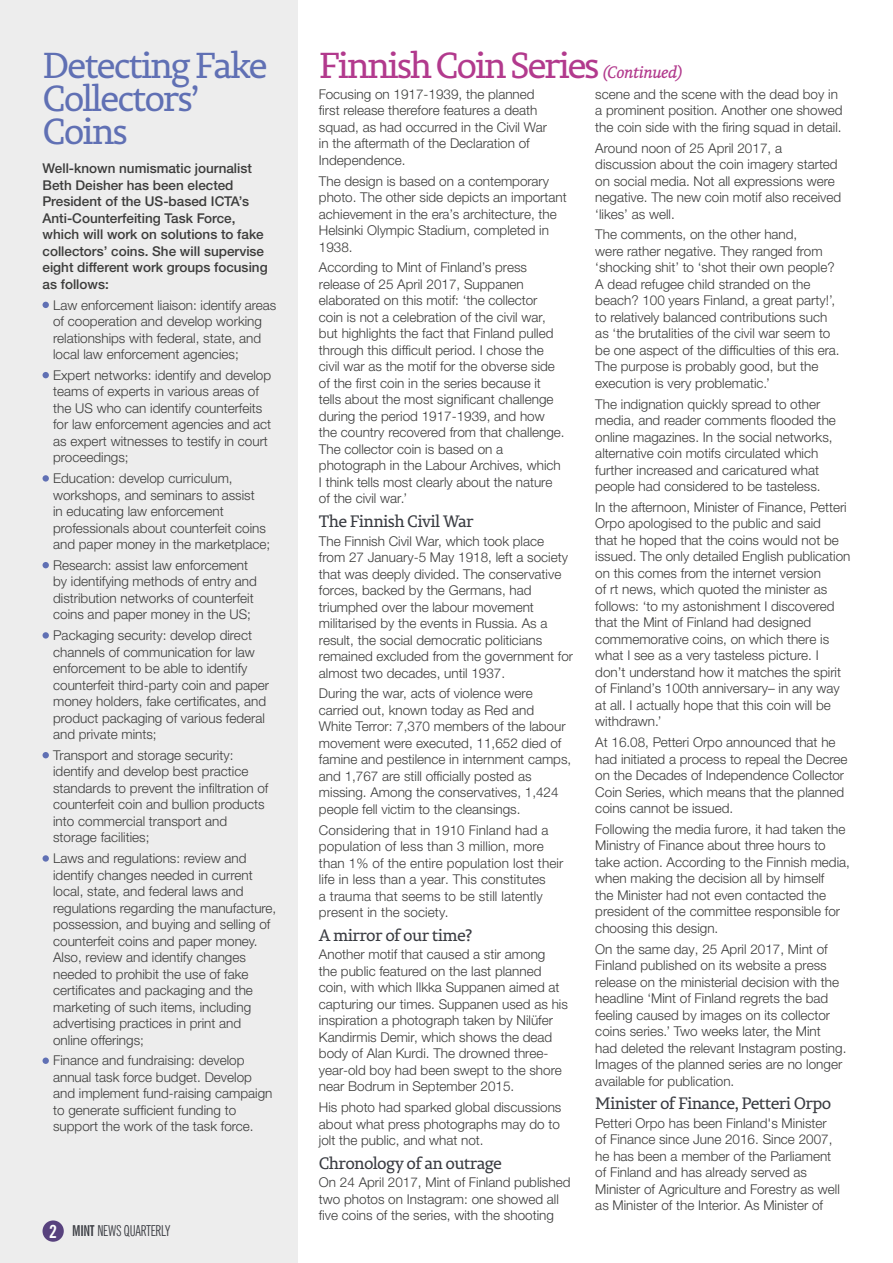
<style>
.page{position:relative;width:893px;height:1263px;background:#fff}
.page>*{position:absolute;margin:0;border:0;box-sizing:border-box;transform-origin:0 0}
.t1{font:36px/33px "Permian Slab Serif Typeface";letter-spacing:-.06em;color:#6070b4}
.t2{font:36px "Permian Slab Serif Typeface";letter-spacing:-.07em;color:#b23a8d}
.t3{font:16.5px "Permian Slab Serif Typeface";letter-spacing:-.04em;color:#393b41}
.t4{font:extra-condensed 15px "News Gothic BT";letter-spacing:-.01em;color:#393b41}
.t5{font:300 13.5px/16.5px "Helvetica Neue LTW1 G";color:#3c3c3b}
.t6{font:300 13.5px/16.5px "Helvetica Neue";color:#3c3c3b}
.t7{font:500 13.5px/16.5px "Helvetica Neue LTW1 G";color:#3c3c3b}
.s1{font-weight:700;font-stretch:condensed;font-size:18px;color:#fff}
.s2{font-weight:700}
.s3{font-style:italic;font-size:16.5px}
</style>
<div class="page">
<div style="left:0;top:0;width:298px;height:1263px;background:#ededed"></div>
<svg style="left:43px;top:302px;width:6px;height:6px"></svg>
<svg style="left:43px;top:372px;width:6px;height:6px"></svg>
<div style="left:43px;top:475px;width:6px;height:7px;background:#6070b4;border-radius:50%"></div>
<svg style="left:43px;top:562px;width:6px;height:6px"></svg>
<div style="left:43px;top:632px;width:6px;height:7px;background:#6070b4;border-radius:50%"></div>
<svg style="left:43px;top:752px;width:6px;height:6px"></svg>
<div style="left:43px;top:855px;width:6px;height:7px;background:#6070b4;border-radius:50%"></div>
<div style="left:43px;top:1057px;width:6px;height:7px;background:#6070b4;border-radius:50%"></div>
<div style="left:43px;top:1220px;width:21px;height:22px;background:#58427e;border-radius:50%"></div>
<h1 class="t1" style="left:43px;top:48px;width:227px">Detecting Fake<br>Collectors’<br>Coins</h1>
<p class="t7" style="left:43px;top:160px;width:227px">Well-known numismatic journalist<br>Beth Deisher has been elected<br>President of the US-based ICTA’s<br>Anti-Counterfeiting Task Force, which will work on solutions to fake collectors’ coins. She will supervise eight different work groups focusing as follows:</p>
<p class="t6" style="left:53px;top:296px;width:225px">Law enforcement liaison: identify areas of cooperation and develop working relationships with federal, state, and local law enforcement agencies;</p>
<p class="t6" style="left:53px;top:366px;width:220px">Expert networks: identify and develop teams of experts in various areas of the US who can identify counterfeits for law enforcement agencies and act as expert witnesses to testify in court proceedings;</p>
<p class="t6" style="left:53px;top:470px;width:219px">Education: develop curriculum, workshops, and seminars to assist<br>in educating law enforcement professionals about counterfeit coins and paper money in the marketplace;</p>
<p class="t6" style="left:53px;top:556px;width:205px">Research: assist law enforcement by identifying methods of entry and distribution networks of counterfeit coins and paper money in the US;</p>
<p class="t6" style="left:53px;top:627px;width:218px">Packaging security: develop direct channels of communication for law enforcement to be able to identify counterfeit third-party coin and paper money holders, fake certificates, and product packaging of various federal and private mints;</p>
<p class="t6" style="left:53px;top:746px;width:217px">Transport and storage security: identify and develop best practice standards to prevent the infiltration of counterfeit coin and bullion products into commercial transport and storage facilities;</p>
<p class="t6" style="left:53px;top:850px;width:225px">Laws and regulations: review and identify changes needed in current local, state, and federal laws and regulations regarding the manufacture, possession, and buying and selling of counterfeit coins and paper money.<br>Also, review and identify changes needed to prohibit the use of fake certificates and packaging and the marketing of such items, including advertising practices in print and online offerings;</p>
<p class="t6" style="left:53px;top:1052px;width:221px">Finance and fundraising: develop annual task force budget. Develop and implement fund-raising campaign to generate sufficient funding to support the work of the task force.</p>
<p class="t4" style="left:49px;top:1222px;width:122px"><span class="s1">2</span> <span class="s2">MINT</span> NEWS QUARTERLY</p>
<h1 class="t2" style="left:319px;top:37px;width:365px">Finnish Coin Series <span class="s3">(Continued)</span></h1>
<p class="t5" style="left:319px;top:86px;width:230px">Focusing on 1917-1939, the planned first release therefore features a death squad, as had occurred in the Civil War in the aftermath of the Declaration of Independence.</p>
<p class="t5" style="left:319px;top:173px;width:249px">The design is based on a contemporary photo. The other side depicts an important achievement in the era’s architecture, the Helsinki Olympic Stadium, completed in 1938.</p>
<p class="t5" style="left:319px;top:259px;width:247px">According to Mint of Finland’s press release of 25 April 2017, Suppanen elaborated on this motif: ‘the collector coin is not a celebration of the civil war, but highlights the fact that Finland pulled through this difficult period. I chose the civil war as the motif for the obverse side of the first coin in the series because it tells about the most significant challenge during the period 1917-1939, and how the country recovered from that challenge.<br>The collector coin is based on a photograph in the Labour Archives, which I think tells most clearly about the nature of the civil war.’</p>
<p class="t3" style="left:319px;top:508px;width:156px">The Finnish Civil War</p>
<p class="t5" style="left:319px;top:532px;width:256px">The Finnish Civil War, which took place from 27 January-5 May 1918, left a society that was deeply divided. The conservative forces, backed by the Germans, had triumphed over the labour movement militarised by the events in Russia. As a result, the social democratic politicians remained excluded from the government for almost two decades, until 1937.</p>
<p class="t5" style="left:319px;top:685px;width:254px">During the war, acts of violence were carried out, known today as Red and<br>White Terror: 7,370 members of the labour movement were executed, 11,652 died of famine and pestilence in internment camps, and 1,767 are still officially posted as missing. Among the conservatives, 1,424 people fell victim to the cleansings.</p>
<p class="t5" style="left:319px;top:821px;width:246px">Considering that in 1910 Finland had a population of less than 3 million, more than 1% of the entire population lost their life in less than a year. This constitutes<br>a trauma that seems to be still latently present in the society.</p>
<p class="t3" style="left:319px;top:922px;width:155px">A mirror of our time?</p>
<p class="t5" style="left:319px;top:946px;width:251px">Another motif that caused a stir among<br>the public featured on the last planned coin, with which Ilkka Suppanen aimed at capturing our times. Suppanen used as his inspiration a photograph taken by Nilüfer Kandirmis Demir, which shows the dead body of Alan Kurdi. The drowned three&shy;year-old boy had been swept to the shore near Bodrum in September 2015.</p>
<p class="t5" style="left:319px;top:1099px;width:244px;text-align:justify">His photo had sparked global discussions about what press photographs may do to jolt the public, and what not.</p>
<p class="t3" style="left:319px;top:1150px;width:184px">Chronology of an outrage</p>
<p class="t5" style="left:319px;top:1174px;width:253px">On 24 April 2017, Mint of Finland published two photos on Instagram: one showed all five coins of the series, with the shooting</p>
<p class="t5" style="left:595px;top:86px;width:249px">scene and the scene with the dead boy in a prominent position. Another one showed the coin side with the firing squad in detail.</p>
<p class="t5" style="left:595px;top:140px;width:247px">Around noon of 25 April 2017, a discussion about the coin imagery started on social media. Not all expressions were negative. The new coin motif also received ‘likes’ as well.</p>
<p class="t5" style="left:595px;top:226px;width:246px">The comments, on the other hand,<br>were rather negative. They ranged from ‘shocking shit’ to ‘shot their own people?<br>A dead refugee child stranded on the beach? 100 years Finland, a great party!’, to relatively balanced contributions such as ‘the brutalities of the civil war seem to be one aspect of the difficulties of this era.<br>The purpose is probably good, but the execution is very problematic.’</p>
<p class="t5" style="left:595px;top:396px;width:242px">The indignation quickly spread to other media, and reader comments flooded the online magazines. In the social networks, alternative coin motifs circulated which further increased and caricatured what people had considered to be tasteless.</p>
<p class="t5" style="left:595px;top:499px;width:257px">In the afternoon, Minister of Finance, Petteri Orpo apologised to the public and said<br>that he hoped that the coins would not be issued. The only detailed English publication on this comes from the internet version<br>of rt news, which quoted the minister as follows: ‘to my astonishment I discovered that the Mint of Finland had designed commemorative coins, on which there is what I see as a very tasteless picture. I don’t understand how it matches the spirit of Finland’s 100th anniversary– in any way at all. I actually hope that this coin will be withdrawn.’</p>
<p class="t5" style="left:595px;top:734px;width:254px">At 16.08, Petteri Orpo announced that he had initiated a process to repeal the Decree on the Decades of Independence Collector Coin Series, which means that the planned coins cannot be issued.</p>
<p class="t5" style="left:595px;top:821px;width:256px">Following the media furore, it had taken the Ministry of Finance about three hours to take action. According to the Finnish media, when making the decision all by himself<br>the Minister had not even contacted the president of the committee responsible for choosing this design.</p>
<p class="t5" style="left:595px;top:940px;width:253px">On the same day, 25 April 2017, Mint of Finland published on its website a press release on the ministerial decision with the headline ‘Mint of Finland regrets the bad feeling caused by images on its collector coins series.’ Two weeks later, the Mint<br>had deleted the relevant Instagram posting.<br>Images of the planned series are no longer available for publication.</p>
<p class="t3" style="left:595px;top:1090px;width:238px">Minister of Finance, Petteri Orpo</p>
<p class="t5" style="left:595px;top:1115px;width:246px">Petteri Orpo has been Finland's Minister of Finance since June 2016. Since 2007, he has been a member of the Parliament of Finland and has already served as Minister of Agriculture and Forestry as well as Minister of the Interior. As Minister of</p>
</div>
